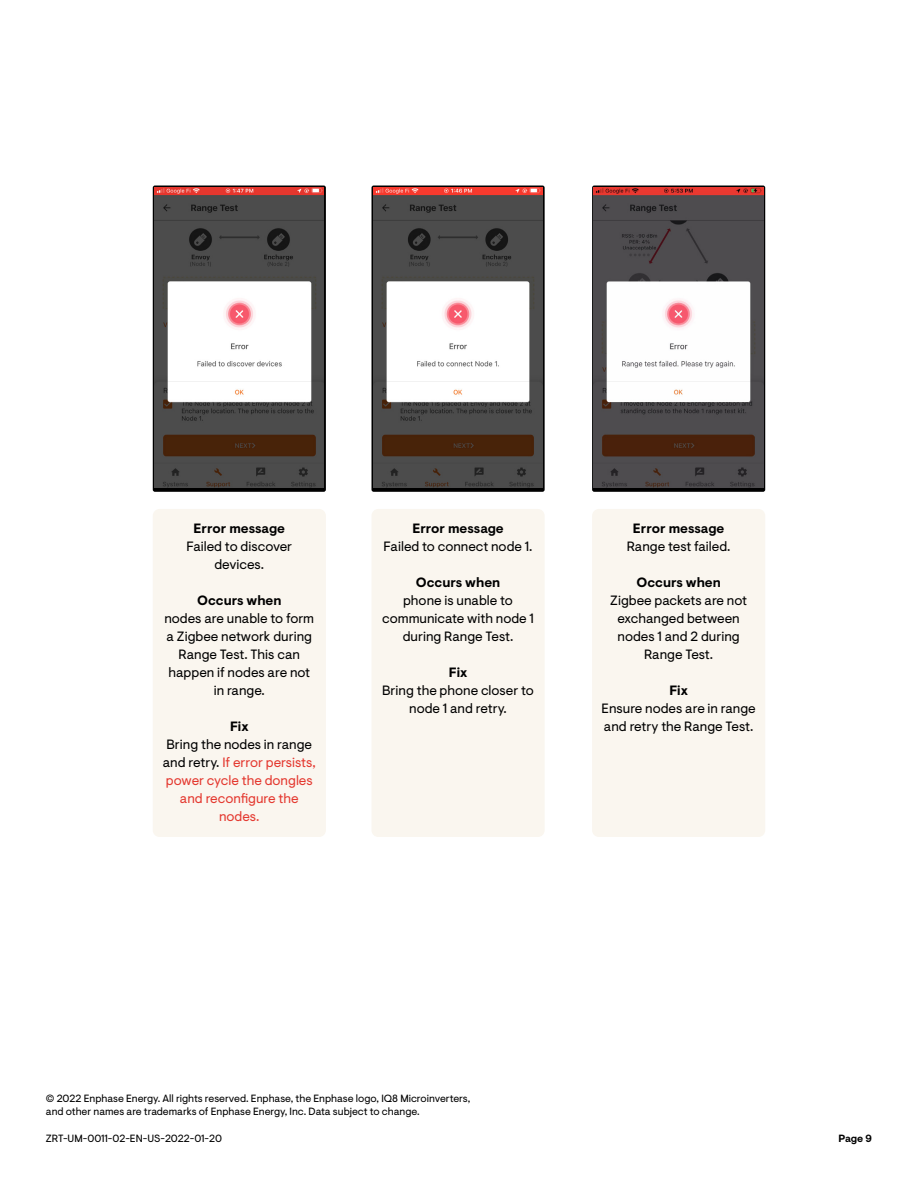
<style>
.page{position:relative;width:918px;height:1188px;background:#fff}
.page>*{position:absolute;margin:0;border:0;box-sizing:border-box;transform-origin:0 0}
.t1{font:13.5px/18px "Enphase Visuelt";color:#000;text-align:center}
.t2{font:13.5px/18px "Enphase Visuelt";color:#e43930;text-align:center}
.t3{font:700 13.5px "Enphase Visuelt";color:#000}
.t4{font:10.5px/13.5px "Enphase Visuelt";color:#000}
.t5{font:700 10.5px "Enphase Visuelt";color:#000}
.s1{color:#000}
</style>
<div class="page">
<div style="left:592px;top:186px;width:173px;height:306px;background:linear-gradient(to right,#000,#000);border-radius:2px"></div>
<div style="left:372px;top:186px;width:173px;height:306px;background:linear-gradient(to right,#000,#000);border-radius:2px"></div>
<div style="left:153px;top:186px;width:173px;height:306px;background:linear-gradient(to right,#000,#000);border-radius:2px"></div>
<div style="left:153px;top:509px;width:173px;height:328px;background:#faf6ef;border-radius:7px"></div>
<div style="left:372px;top:509px;width:173px;height:328px;background:#faf6ef;border-radius:7px"></div>
<div style="left:592px;top:509px;width:173px;height:328px;background:#faf6ef;border-radius:7px"></div>
<img style="left:155px;top:188px;width:169px;height:300px">
<img style="left:374px;top:188px;width:169px;height:300px">
<img style="left:594px;top:188px;width:170px;height:300px">
<p class="t3" style="left:194px;top:521px;width:93px">Error message</p>
<p class="t1" style="left:186px;top:538px;width:107px">Failed to discover devices.</p>
<p class="t3" style="left:197px;top:593px;width:86px">Occurs when</p>
<p class="t1" style="left:164px;top:610px;width:151px">nodes are unable to form a Zigbee network during<br>Range Test. This can happen if nodes are not in range.</p>
<p class="t3" style="left:230px;top:718px;width:20px">Fix</p>
<p class="t2" style="left:163px;top:736px;width:155px"><span class="s1">Bring the nodes in range and retry.</span> If error persists, power cycle the dongles and reconfigure the nodes.</p>
<p class="t3" style="left:412px;top:520px;width:93px">Error message</p>
<p class="t1" style="left:384px;top:538px;width:150px">Failed to connect node 1.</p>
<p class="t3" style="left:416px;top:574px;width:86px">Occurs when</p>
<p class="t1" style="left:382px;top:592px;width:153px">phone is unable to communicate with node 1 during Range Test.</p>
<p class="t3" style="left:449px;top:664px;width:20px">Fix</p>
<p class="t1" style="left:382px;top:682px;width:153px">Bring the phone closer to node 1 and retry.</p>
<p class="t3" style="left:633px;top:520px;width:93px">Error message</p>
<p class="t1" style="left:627px;top:538px;width:105px">Range test failed.</p>
<p class="t3" style="left:636px;top:574px;width:86px">Occurs when</p>
<p class="t1" style="left:610px;top:592px;width:138px">Zigbee packets are not exchanged between nodes 1 and 2 during<br>Range Test.</p>
<p class="t3" style="left:669px;top:682px;width:20px">Fix</p>
<p class="t1" style="left:602px;top:700px;width:156px;text-align:left">Ensure nodes are in range and retry the Range Test.</p>
<p class="t4" style="left:46px;top:1092px;width:426px">© 2022 Enphase Energy. All rights reserved. Enphase, the Enphase logo, IQ8 Microinverters, and other names are trademarks of Enphase Energy, Inc. Data subject to change.</p>
<p class="t4" style="left:46px;top:1132px;width:178px">ZRT-UM-0011-02-EN-US-2022-01-20</p>
<p class="t5" style="left:839px;top:1132px;width:35px">Page 9</p>
</div>
